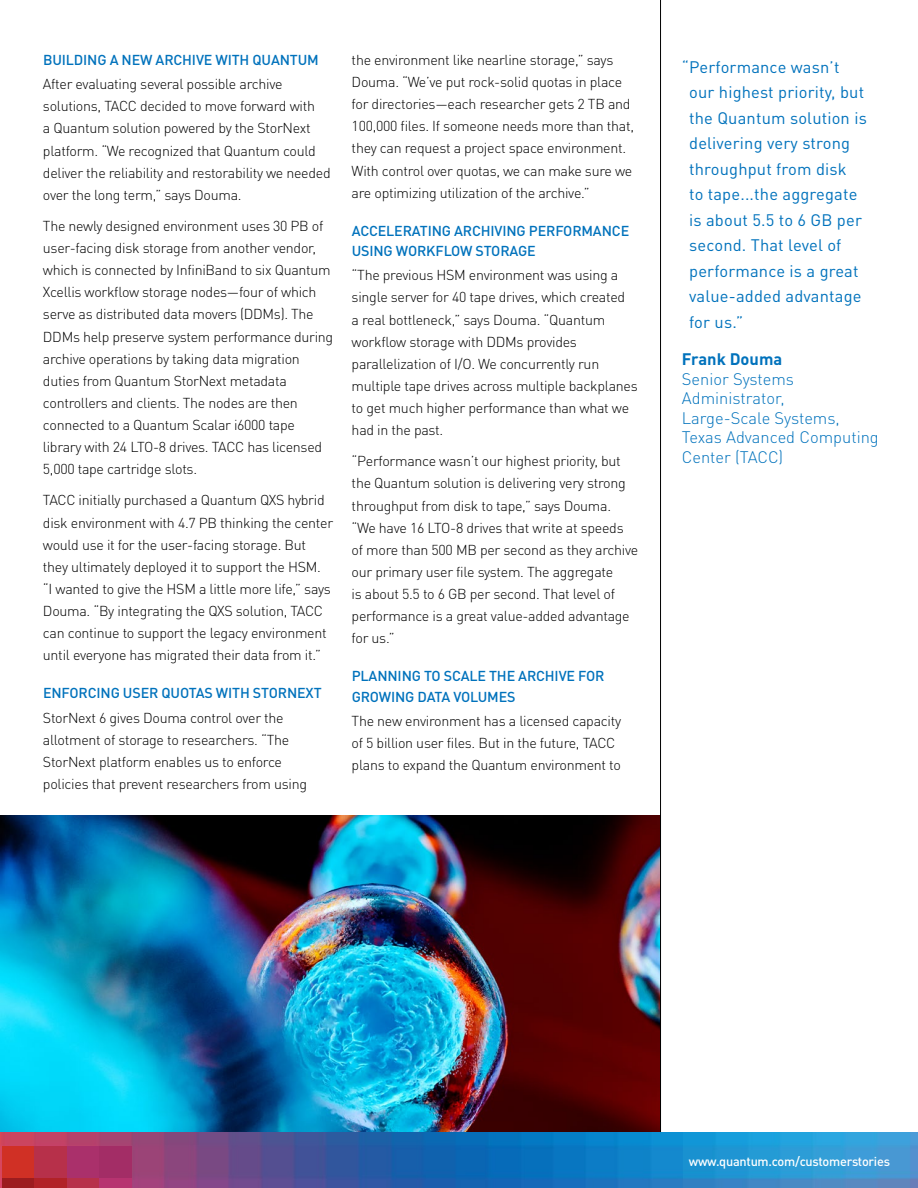
<style>
.page{position:relative;width:918px;height:1188px;background:#fff}
.page>*{position:absolute;margin:0;border:0;box-sizing:border-box;transform-origin:0 0}
.t1{font:16.5px/25.5px "DIN Pro";letter-spacing:.01em;color:#0072bc}
.t2{font:300 16.5px/19.5px "DIN Pro";color:#0072bc}
.t3{font:700 16.5px "DIN Pro";color:#0072bc}
.t4{font:300 14.25px/22.2px "DIN Pro";letter-spacing:-.02em;color:#000}
.t5{font:500 14.25px/20.2px "DIN Pro";letter-spacing:-.01em;color:#0072bc}
.t6{font:500 12.75px "DIN Pro";letter-spacing:-.02em;color:#fff}
</style>
<div class="page">
<img style="left:0;top:815px;width:660px;height:317px">
<hr style="left:660px;top:0;width:1px;height:1146px;background:#000">
<img style="left:0;top:1132px;width:918px;height:56px">
<div style="left:2px;top:1146px;width:33px;height:32px;background:#d03025"></div>
<div style="left:35px;top:1146px;width:32px;height:32px;background:#b7304a"></div>
<div style="left:67px;top:1146px;width:32px;height:32px;background:#aa306b"></div>
<div style="left:99px;top:1146px;width:33px;height:32px;background:#a32d66"></div>
<div style="left:2px;top:1178px;width:33px;height:10px;background:#9c1c1f"></div>
<div style="left:35px;top:1178px;width:32px;height:10px;background:#b12227"></div>
<div style="left:67px;top:1178px;width:32px;height:10px;background:#b7304a"></div>
<div style="left:99px;top:1178px;width:33px;height:10px;background:#b73370"></div>
<p class="t5" style="left:43px;top:48px;width:277px">BUILDING A NEW ARCHIVE WITH QUANTUM</p>
<p class="t4" style="left:43px;top:72px;width:289px">After evaluating several possible archive solutions, TACC decided to move forward with<br>a Quantum solution powered by the StorNext platform. “We recognized that Quantum could deliver the reliability and restorability we needed over the long term,” says Douma.</p>
<p class="t4" style="left:43px;top:213px;width:292px">The newly designed environment uses 30 PB of user-facing disk storage from another vendor, which is connected by InfiniBand to six Quantum Xcellis workflow storage nodes—four of which serve as distributed data movers (DDMs). The DDMs help preserve system performance during archive operations by taking data migration duties from Quantum StorNext metadata controllers and clients. The nodes are then connected to a Quantum Scalar i6000 tape library with 24 LTO-8 drives. TACC has licensed 5,000 tape cartridge slots.</p>
<p class="t4" style="left:43px;top:488px;width:292px">TACC initially purchased a Quantum QXS hybrid disk environment with 4.7 PB thinking the center would use it for the user-facing storage. But they ultimately deployed it to support the HSM. “I wanted to give the HSM a little more life,” says Douma. “By integrating the QXS solution, TACC can continue to support the legacy environment until everyone has migrated their data from it.”</p>
<p class="t5" style="left:43px;top:682px;width:280px">ENFORCING USER QUOTAS WITH STORNEXT</p>
<p class="t4" style="left:43px;top:705px;width:266px">StorNext 6 gives Douma control over the allotment of storage to researchers. “The StorNext platform enables us to enforce policies that prevent researchers from using</p>
<p class="t4" style="left:352px;top:47px;width:284px">the environment like nearline storage,” says Douma. “We’ve put rock-solid quotas in place for directories—each researcher gets 2 TB and 100,000 files. If someone needs more than that, they can request a project space environment.<br>With control over quotas, we can make sure we are optimizing utilization of the archive.”</p>
<p class="t5" style="left:352px;top:219px;width:279px">ACCELERATING ARCHIVING PERFORMANCE<br>USING WORKFLOW STORAGE</p>
<p class="t4" style="left:352px;top:263px;width:288px">“The previous HSM environment was using a single server for 40 tape drives, which created<br>a real bottleneck,” says Douma. “Quantum workflow storage with DDMs provides parallelization of I/O. We concurrently run multiple tape drives across multiple backplanes to get much higher performance than what we had in the past.</p>
<p class="t4" style="left:352px;top:449px;width:288px">“Performance wasn’t our highest priority, but the Quantum solution is delivering very strong throughput from disk to tape,” says Douma. “We have 16 LTO-8 drives that write at speeds of more than 500 MB per second as they archive our primary user file system. The aggregate<br>is about 5.5 to 6 GB per second. That level of performance is a great value-added advantage for us.”</p>
<p class="t5" style="left:352px;top:665px;width:254px">PLANNING TO SCALE THE ARCHIVE FOR<br>GROWING DATA VOLUMES</p>
<p class="t4" style="left:352px;top:709px;width:271px">The new environment has a licensed capacity of 5 billion user files. But in the future, TACC plans to expand the Quantum environment to</p>
<p class="t1" style="left:689px;top:52px;width:179px;text-indent:-7px">“Performance wasn’t our highest priority, but the Quantum solution is delivering very strong throughput from disk<br>to tape...the aggregate is about 5.5 to 6 GB per second. That level of performance is a great value-added advantage for us.”</p>
<p class="t3" style="left:682px;top:345px;width:102px">Frank Douma</p>
<p class="t2" style="left:682px;top:367px;width:199px">Senior Systems<br>Administrator,<br>Large-Scale Systems,<br>Texas Advanced Computing<br>Center (TACC)</p>
<p class="t6" style="left:689px;top:1151px;width:203px">www.quantum.com/customerstories</p>
</div>
